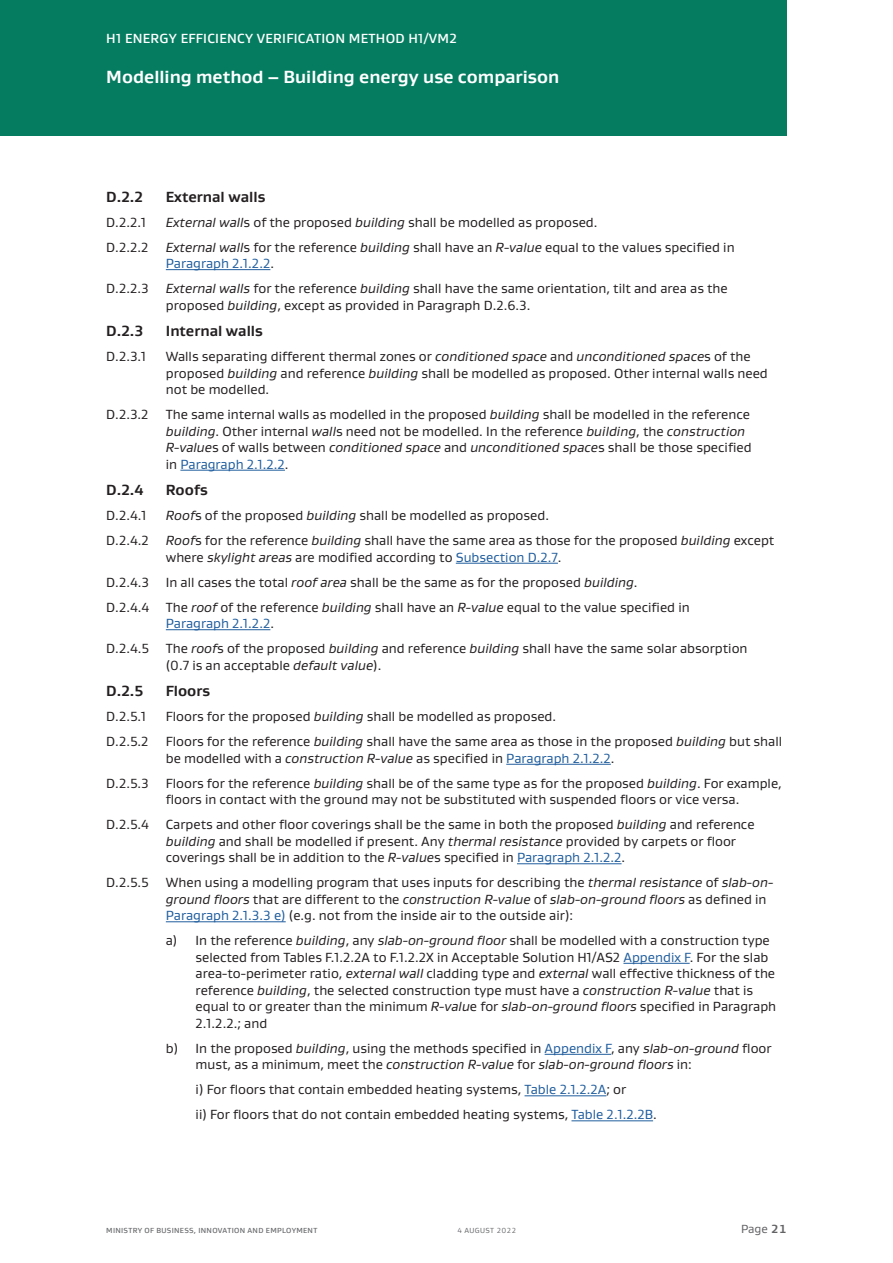
<style>
.page{position:relative;width:893px;height:1263px;background:#fff}
.page>*{position:absolute;margin:0;border:0;box-sizing:border-box;transform-origin:0 0}
.Bar_header{font:700 18px "Gustan";color:#fff}
._3_Header{font:700 15px "Gustan";color:#231f20}
._1_1_1_Body{font:13.5px/16.5px "Gustan";color:#231f20}
._1_1_1_A_B_Body{font:13.5px/16.5px "Gustan";color:#231f20}
.t1{font:500 13.5px "Gustan";letter-spacing:.02em;color:#fff}
.t2{font:12px "Gustan";color:#636366}
.t3{font:500 7.5px "Gustan";letter-spacing:.04em;color:#6c6d70}
.t4{font:7.5px "Gustan";letter-spacing:.04em;color:#6c6d70}
.s1{font-style:italic}
.s2{color:#215e9e}
.s3{font-weight:700}
</style>
<div class="page">
<div style="left:0;top:0;width:787px;height:136px;background:#057c60"></div>
<hr style="left:166px;top:269px;width:104px;height:1px;background:#215e9e">
<hr style="left:180px;top:470px;width:105px;height:1px;background:#215e9e">
<hr style="left:456px;top:563px;width:102px;height:1px;background:#215e9e">
<hr style="left:166px;top:629px;width:104px;height:1px;background:#215e9e">
<hr style="left:506px;top:764px;width:105px;height:1px;background:#215e9e">
<hr style="left:517px;top:863px;width:105px;height:1px;background:#215e9e">
<hr style="left:166px;top:921px;width:120px;height:1px;background:#215e9e">
<hr style="left:623px;top:963px;width:67px;height:1px;background:#215e9e">
<hr style="left:545px;top:1054px;width:66px;height:1px;background:#215e9e">
<hr style="left:524px;top:1095px;width:82px;height:1px;background:#215e9e">
<hr style="left:571px;top:1120px;width:82px;height:1px;background:#215e9e">
<p class="t1" style="left:106px;top:30px;width:352px">H1 ENERGY EFFICIENCY VERIFICATION METHOD H1/VM2</p>
<p class="Bar_header" style="left:106px;top:65px;width:454px">Modelling method – Building energy use comparison</p>
<p class="_3_Header" style="left:106px;top:186px;width:38px">D.2.2</p>
<p class="_3_Header" style="left:166px;top:186px;width:101px">External walls</p>
<p class="_1_1_1_Body" style="left:106px;top:213px;width:41px">D.2.2.1</p>
<p class="_1_1_1_Body" style="left:166px;top:213px;width:433px"><span class="s1">External wall</span>s of the proposed <span class="s1">building</span> shall be modelled as proposed.</p>
<p class="_1_1_1_Body" style="left:106px;top:238px;width:44px">D.2.2.2</p>
<p class="_1_1_1_Body" style="left:166px;top:238px;width:570px"><span class="s1">External wall</span>s for the reference <span class="s1">building</span> shall have an <span class="s1">R-value</span> equal to the values specified in<br><span class="s2">Paragraph 2.1.2.2</span>.</p>
<p class="_1_1_1_Body" style="left:106px;top:280px;width:44px">D.2.2.3</p>
<p class="_1_1_1_Body" style="left:166px;top:280px;width:563px"><span class="s1">External walls</span> for the reference <span class="s1">building</span> shall have the same orientation, tilt and area as the proposed <span class="s1">building</span>, except as provided in Paragraph D.2.6.3.</p>
<p class="_3_Header" style="left:106px;top:321px;width:38px">D.2.3</p>
<p class="_3_Header" style="left:166px;top:321px;width:99px">Internal walls</p>
<p class="_1_1_1_Body" style="left:106px;top:348px;width:41px">D.2.3.1</p>
<p class="_1_1_1_Body" style="left:166px;top:348px;width:603px">Walls separating different thermal zones or <span class="s1">conditioned space</span> and <span class="s1">unconditioned space</span>s of the proposed <span class="s1">building</span> and reference <span class="s1">building</span> shall be modelled as proposed. Other internal walls need not be modelled.</p>
<p class="_1_1_1_Body" style="left:106px;top:406px;width:44px">D.2.3.2</p>
<p class="_1_1_1_Body" style="left:166px;top:406px;width:587px">The same internal walls as modelled in the proposed <span class="s1">building</span> shall be modelled in the reference <span class="s1">building</span>. Other internal <span class="s1">wall</span>s need not be modelled. In the reference <span class="s1">building</span>, the <span class="s1">construction R-value</span>s of walls between <span class="s1">conditioned space</span> and <span class="s1">unconditioned space</span>s shall be those specified in <span class="s2">Paragraph 2.1.2.2</span>.</p>
<p class="_3_Header" style="left:106px;top:480px;width:39px">D.2.4</p>
<p class="_3_Header" style="left:166px;top:480px;width:43px">Roofs</p>
<p class="_1_1_1_Body" style="left:106px;top:507px;width:42px">D.2.4.1</p>
<p class="_1_1_1_Body" style="left:166px;top:507px;width:385px"><span class="s1">Roof</span>s of the proposed <span class="s1">building</span> shall be modelled as proposed.</p>
<p class="_1_1_1_Body" style="left:106px;top:532px;width:44px">D.2.4.2</p>
<p class="_1_1_1_Body" style="left:166px;top:532px;width:610px"><span class="s1">Roof</span>s for the reference <span class="s1">building</span> shall have the same area as those for the proposed <span class="s1">building</span> except where <span class="s1">skylight areas</span> are modified according to <span class="s2">Subsection D.2.7</span>.</p>
<p class="_1_1_1_Body" style="left:106px;top:573px;width:533px">D.2.4.3 In all cases the total <span class="s1">roof area</span> shall be the same as for the proposed <span class="s1">building</span>.</p>
<p class="_1_1_1_Body" style="left:166px;top:598px;width:525px;text-indent:-60px">D.2.4.4 The <span class="s1">roof</span> of the reference <span class="s1">building</span> shall have an <span class="s1">R-value</span> equal to the value specified in<br><span class="s2">Paragraph 2.1.2.2</span>.</p>
<p class="_1_1_1_Body" style="left:166px;top:640px;width:583px;text-indent:-60px">D.2.4.5 The <span class="s1">roof</span>s of the proposed <span class="s1">building</span> and reference <span class="s1">building</span> shall have the same solar absorption (0.7 is an acceptable <span class="s1">default value</span>).</p>
<p class="_3_Header" style="left:106px;top:681px;width:38px">D.2.5</p>
<p class="_3_Header" style="left:166px;top:681px;width:46px">Floors</p>
<p class="_1_1_1_Body" style="left:106px;top:708px;width:42px">D.2.5.1</p>
<p class="_1_1_1_Body" style="left:166px;top:708px;width:392px">Floors for the proposed <span class="s1">building</span> shall be modelled as proposed.</p>
<p class="_1_1_1_Body" style="left:106px;top:733px;width:44px">D.2.5.2</p>
<p class="_1_1_1_Body" style="left:166px;top:733px;width:618px">Floors for the reference <span class="s1">building</span> shall have the same area as those in the proposed <span class="s1">building</span> but shall be modelled with a <span class="s1">construction R-value</span> as specified in <span class="s2">Paragraph 2.1.2.2</span>.</p>
<p class="_1_1_1_Body" style="left:106px;top:774px;width:44px">D.2.5.3</p>
<p class="_1_1_1_Body" style="left:166px;top:774px;width:618px">Floors for the reference <span class="s1">building</span> shall be of the same type as for the proposed <span class="s1">building</span>. For example, floors in contact with the ground may not be substituted with suspended floors or vice versa.</p>
<p class="_1_1_1_Body" style="left:166px;top:816px;width:590px;text-indent:-60px">D.2.5.4 Carpets and other floor coverings shall be the same in both the proposed <span class="s1">building</span> and reference <span class="s1">building</span> and shall be modelled if present. Any <span class="s1">thermal resistance</span> provided by carpets or floor coverings shall be in addition to the <span class="s1">R-value</span>s specified in <span class="s2">Paragraph 2.1.2.2</span>.</p>
<p class="_1_1_1_Body" style="left:106px;top:874px;width:44px">D.2.5.5</p>
<p class="_1_1_1_Body" style="left:166px;top:874px;width:609px">When using a modelling program that uses inputs for describing the <span class="s1">thermal resistance</span> of <span class="s1">slab-on&shy;ground floors</span> that are different to the <span class="s1">construction R-value</span> of <span class="s1">slab-on-ground floors</span> as defined in<br><span class="s2">Paragraph 2.1.3.3 e)</span> (e.g. not from the inside air to the outside air):</p>
<p class="_1_1_1_A_B_Body" style="left:196px;top:932px;width:582px;text-indent:-30px">a) In the reference <span class="s1">building</span>, any <span class="s1">slab-on-ground floor</span> shall be modelled with a construction type selected from Tables F.1.2.2A to F.1.2.2X in Acceptable Solution H1/AS2 <span class="s2">Appendix F</span>. For the slab area-to-perimeter ratio, <span class="s1">external wall</span> cladding type and <span class="s1">external</span> wall effective thickness of the reference <span class="s1">building</span>, the selected construction type must have a <span class="s1">construction R-value</span> that is equal to or greater than the minimum <span class="s1">R-valu</span>e for <span class="s1">slab-on-ground floors</span> specified in Paragraph 2.1.2.2.; and</p>
<p class="_1_1_1_A_B_Body" style="left:196px;top:1039px;width:578px;text-indent:-30px">b) In the proposed <span class="s1">building</span>, using the methods specified in <span class="s2">Appendix F</span>, any <span class="s1">slab-on-ground</span> floor must, as a minimum, meet the <span class="s1">construction R-value</span> for <span class="s1">slab-on-ground floors</span> in:</p>
<p class="_1_1_1_A_B_Body" style="left:196px;top:1081px;width:432px">i) For floors that contain embedded heating systems, <span class="s2">Table 2.1.2.2A</span>; or</p>
<p class="_1_1_1_A_B_Body" style="left:196px;top:1106px;width:463px">ii) For floors that do not contain embedded heating systems, <span class="s2">Table 2.1.2.2B</span>.</p>
<p class="t3" style="left:106px;top:1225px;width:212px">MINISTRY OF BUSINESS, INNOVATION AND EMPLOYMENT</p>
<p class="t4" style="left:457px;top:1225px;width:61px">4 AUGUST 2022</p>
<p class="t2" style="left:741px;top:1221px;width:47px">Page <span class="s3">21</span></p>
</div>
